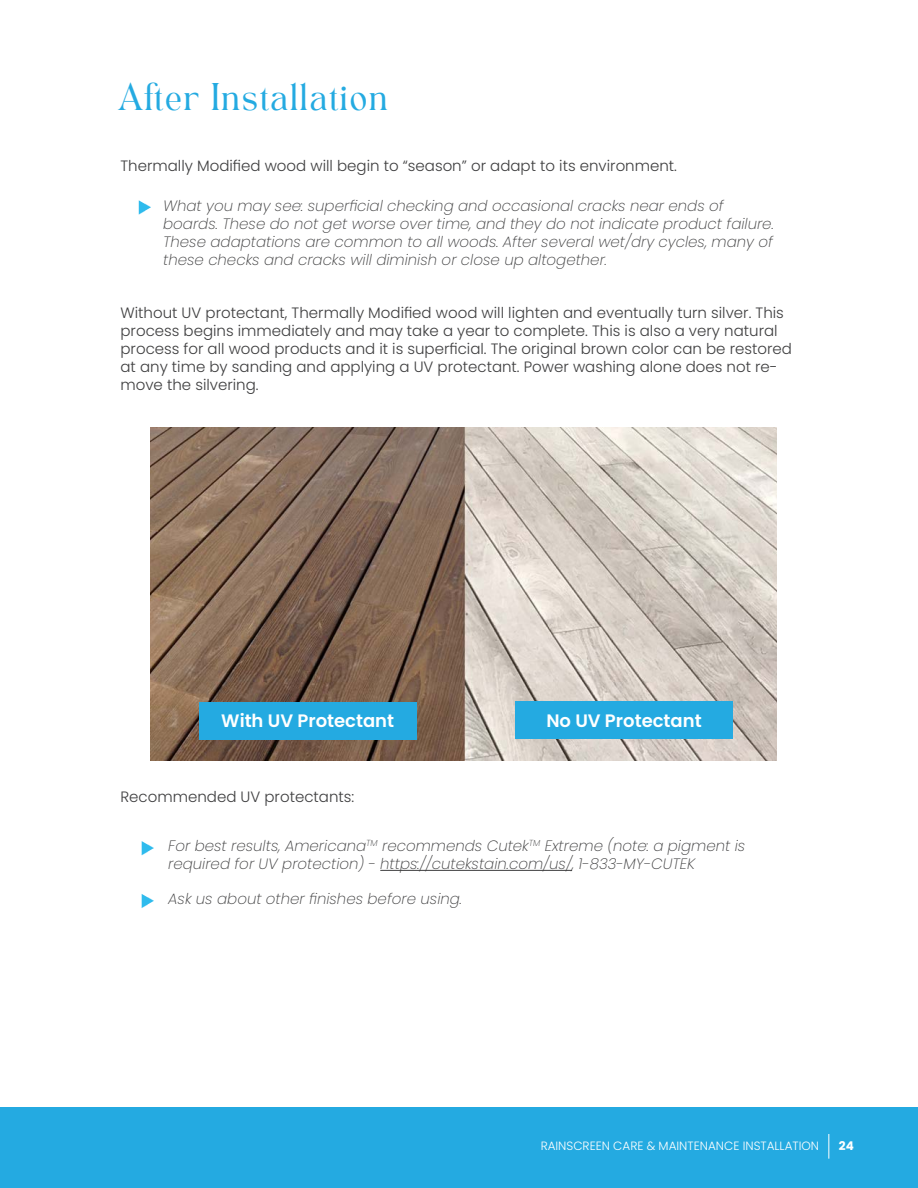
<style>
.page{position:relative;width:918px;height:1188px;background:#fff}
.page>*{position:absolute;margin:0;border:0;box-sizing:border-box;transform-origin:0 0}
.t1{font:27px "TAN Angleton";color:#24aae1}
.t2{font:600 18px "Poppins";color:#fff}
.t3{font:italic 200 15px/18px "Poppins";color:#3e3e3f}
.t4{font:300 15px/18px "Poppins";color:#3e3e3f}
.t5{font:300 12px "Poppins";color:#fff}
.t6{font:700 12px "Poppins";color:#fff}
</style>
<div class="page">
<svg style="left:139px;top:200px;width:12px;height:14px"></svg>
<img style="left:151px;top:428px;width:626px;height:332px">
<hr style="left:380px;top:870px;width:192px;height:1px;background:#3e3e3f">
<svg style="left:142px;top:841px;width:12px;height:14px"></svg>
<svg style="left:142px;top:894px;width:12px;height:14px"></svg>
<div style="left:199px;top:702px;width:217px;height:37px;background:#24aae1"></div>
<div style="left:515px;top:701px;width:218px;height:38px;background:#24aae1"></div>
<div style="left:0;top:1107px;width:918px;height:81px;background:#24aae1"></div>
<svg style="left:828px;top:1134px;width:1px;height:25px"></svg>
<p class="t1" style="left:118px;top:85px;width:273px">After Installation</p>
<p class="t4" style="left:120px;top:157px;width:558px">Thermally Modified wood will begin to “season” or adapt to its environment.</p>
<p class="t3" style="left:163px;top:197px;width:612px">What you may see: superficial checking and occasional cracks near ends of boards. These do not get worse over time, and they do not indicate product failure.<br>These adaptations are common to all woods. After several wet/dry cycles, many of these checks and cracks will diminish or close up altogether.</p>
<p class="t4" style="left:120px;top:304px;width:673px">Without UV protectant, Thermally Modified wood will lighten and eventually turn silver. This process begins immediately and may take a year to complete. This is also a very natural process for all wood products and it is superficial. The original brown color can be restored at any time by sanding and applying a UV protectant. Power washing alone does not re&shy;move the silvering.</p>
<p class="t2" style="left:221px;top:710px;width:174px">With UV Protectant</p>
<p class="t2" style="left:546px;top:710px;width:157px">No UV Protectant</p>
<p class="t4" style="left:120px;top:788px;width:235px">Recommended UV protectants:</p>
<p class="t3" style="left:168px;top:837px;width:579px">For best results, Americana<sup>TM</sup> recommends Cutek<sup>TM</sup> Extreme (note: a pigment is required for UV protection) - https://cutekstain.com/us/, 1-833-MY-CUTEK</p>
<p class="t3" style="left:168px;top:890px;width:296px">Ask us about other finishes before using.</p>
<p class="t5" style="left:541px;top:1138px;width:280px">RAINSCREEN CARE &amp; MAINTENANCE INSTALLATION</p>
<p class="t6" style="left:839px;top:1139px;width:16px">24</p>
</div>
